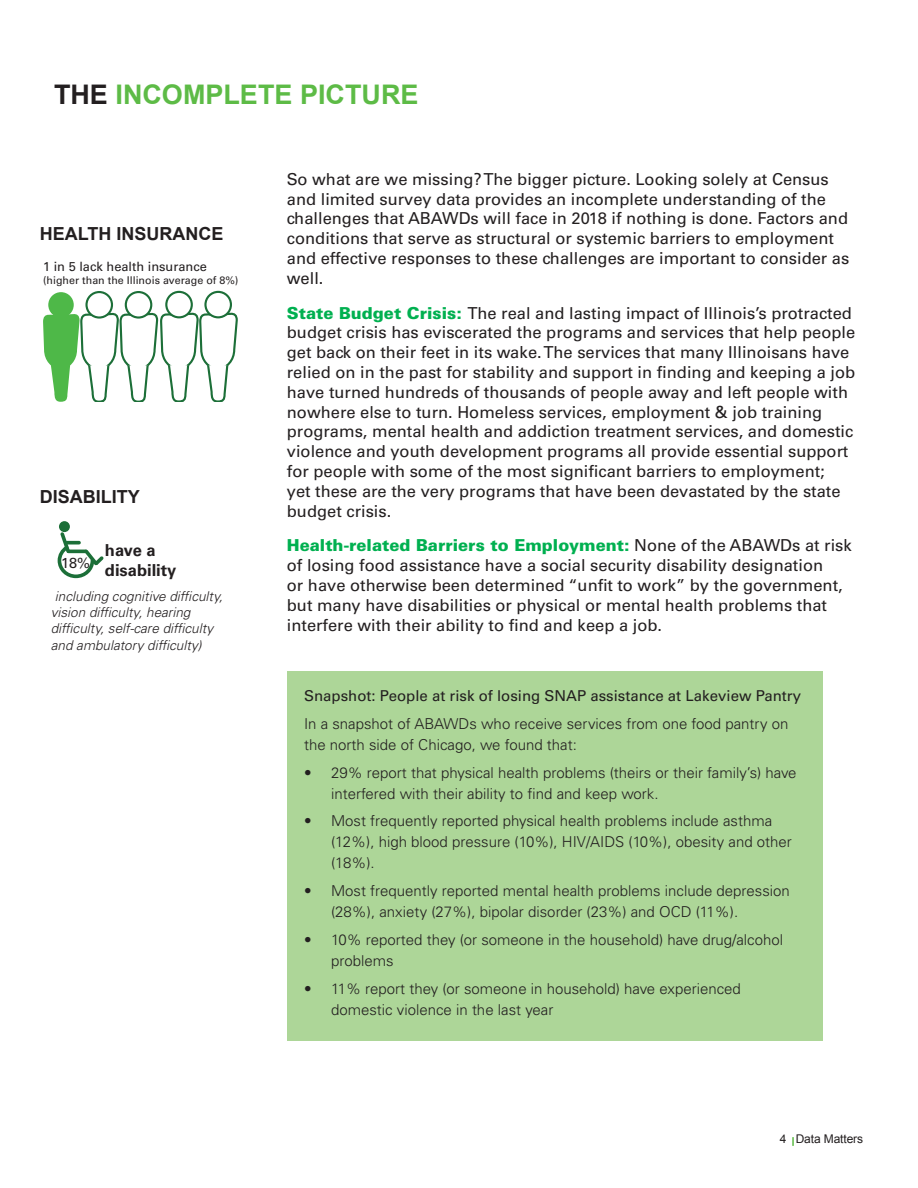
<style>
.page{position:relative;width:918px;height:1188px;background:#fff}
.page>*{position:absolute;margin:0;border:0;box-sizing:border-box;transform-origin:0 0}
.t1{font:700 27px "Arial";color:#5dbb46}
.t2{font:700 18px "Arial";color:#231f20}
.t3{font:16.5px/19.8px "Univers LT Std";color:#231f20}
.t4{font:700 16.5px/19.8px "Univers LT Std";color:#231f20}
.t5{font:300 15px/21px "Univers LT Std";color:#231f20}
.t6{font:15px "Univers LT Std";color:#231f20}
.t7{font:14.55px "Univers LT Std";color:#231f20}
.t8{font:italic 300 13.5px/16.2px "Univers LT Std";color:#231f20}
.t9{font:12.75px "Univers LT Std";color:#231f20}
.t10{font:12px "Arial";letter-spacing:-.01em;color:#231f20}
.t11{font:10.65px "Univers LT Std";color:#231f20}
.s1{color:#231f20}
.s2{font-weight:900;color:#00b050}
</style>
<div class="page">
<svg style="left:792px;top:1137px;width:2px;height:9px"></svg>
<div style="left:287px;top:672px;width:536px;height:369px;background:#add698"></div>
<div style="left:48px;top:292px;width:26px;height:26px;background:#4eb848;border-radius:50%"></div>
<div style="left:85px;top:291px;width:28px;height:28px;border:2px solid #1c6f38;border-radius:50%"></div>
<div style="left:125px;top:291px;width:27px;height:28px;border:2px solid #1c6f38;border-radius:50%"></div>
<div style="left:165px;top:291px;width:28px;height:27px;border:2px solid #1c6f38;border-radius:50%"></div>
<div style="left:204px;top:291px;width:28px;height:27px;border:2px solid #1c6f38;border-radius:50%"></div>
<svg style="left:43px;top:310px;width:195px;height:92px"></svg>
<div style="left:59px;top:521px;width:11px;height:11px;background:#1c6f38;border-radius:50%"></div>
<svg style="left:57px;top:529px;width:47px;height:50px"></svg>
<svg style="left:67px;top:541px;width:12px;height:4px"></svg>
<p class="t1" style="left:54px;top:77px;width:366px"><span class="s1">THE</span> INCOMPLETE PICTURE</p>
<p class="t2" style="left:40px;top:222px;width:185px">HEALTH INSURANCE</p>
<p class="t9" style="left:43px;top:259px;width:165px">1 in 5 lack health insurance</p>
<p class="t11" style="left:43px;top:274px;width:197px">(higher than the Illinois average of 8%)</p>
<p class="t2" style="left:40px;top:485px;width:102px">DISABILITY</p>
<p class="t4" style="left:105px;top:541px;width:73px">have a disability</p>
<p class="t8" style="left:51px;top:588px;width:174px;text-indent:4px">including cognitive difficulty, vision difficulty, hearing difficulty, self-care difficulty and ambulatory difficulty)</p>
<p class="t7" style="left:61px;top:554px;width:31px">18%</p>
<p class="t3" style="left:287px;top:169px;width:564px">So what are we missing? The bigger picture. Looking solely at Census and limited survey data provides an incomplete understanding of the challenges that ABAWDs will face in 2018 if nothing is done. Factors and conditions that serve as structural or systemic barriers to employment and effective responses to these challenges are important to consider as well.</p>
<p class="t3" style="left:287px;top:303px;width:570px"><span class="s2">State Budget Crisis:</span> The real and lasting impact of Illinois’s protracted budget crisis has eviscerated the programs and services that help people get back on their feet in its wake. The services that many Illinoisans have relied on in the past for stability and support in finding and keeping a job have turned hundreds of thousands of people away and left people with nowhere else to turn. Homeless services, employment &amp; job training programs, mental health and addiction treatment services, and domestic violence and youth development programs all provide essential support for people with some of the most significant barriers to employment;<br>yet these are the very programs that have been devastated by the state budget crisis.</p>
<p class="t3" style="left:287px;top:536px;width:566px"><span class="s2">Health-related Barriers to Employment:</span> None of the ABAWDs at risk of losing food assistance have a social security disability designation<br>or have otherwise been determined “unfit to work” by the government, but many have disabilities or physical or mental health problems that interfere with their ability to find and keep a job.</p>
<p class="t6" style="left:304px;top:687px;width:499px">Snapshot: People at risk of losing SNAP assistance at Lakeview Pantry</p>
<p class="t5" style="left:304px;top:713px;width:486px">In a snapshot of ABAWDs who receive services from one food pantry on the north side of Chicago, we found that:</p>
<p class="t5" style="left:331px;top:762px;width:467px;text-indent:-27px">• 29% report that physical health problems (theirs or their family’s) have interfered with their ability to find and keep work.</p>
<p class="t5" style="left:331px;top:811px;width:462px;text-indent:-27px">• Most frequently reported physical health problems include asthma (12%), high blood pressure (10%), HIV/AIDS (10%), obesity and other (18%).</p>
<p class="t5" style="left:331px;top:880px;width:460px;text-indent:-27px">• Most frequently reported mental health problems include depression (28%), anxiety (27%), bipolar disorder (23%) and OCD (11%).</p>
<p class="t5" style="left:331px;top:929px;width:453px;text-indent:-27px">• 10% reported they (or someone in the household) have drug/alcohol problems</p>
<p class="t5" style="left:331px;top:978px;width:411px;line-height:21.6px;text-indent:-27px">• 11% report they (or someone in household) have experienced domestic violence in the last year</p>
<p class="t10" style="left:780px;top:1131px;width:85px">4 Data Matters</p>
</div>
